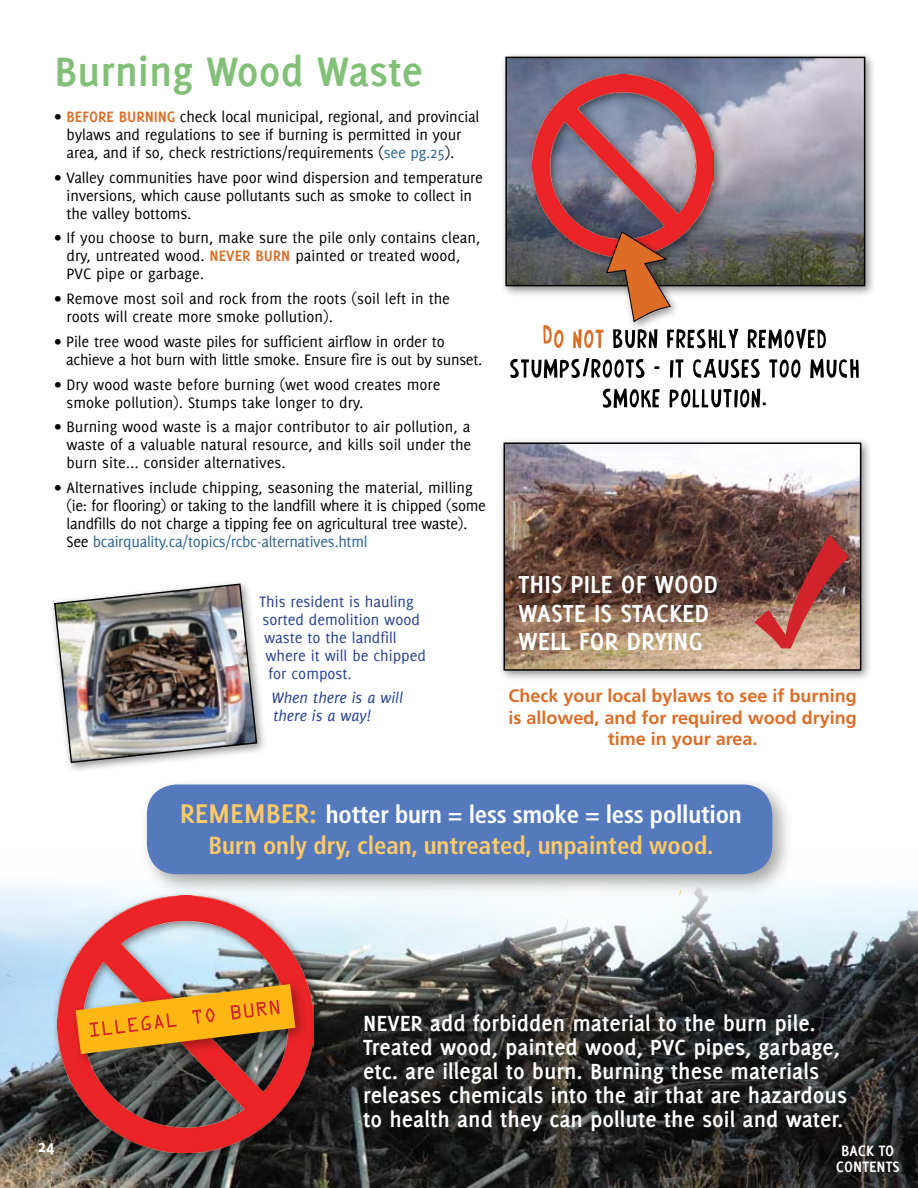
<style>
.page{position:relative;width:918px;height:1188px;background:#fff}
.page>*{position:absolute;margin:0;border:0;box-sizing:border-box;transform-origin:0 0}
.t1{font:700 45px "Delicious";color:#82c078}
.t2{font:700 27px/28.5px "Delicious";color:#fff}
.t3{font:700 condensed 24.75px/31.3px "Frutiger LT Std";color:#ffca66;text-align:center}
.t4{font:700 24px/24px "Delicious";color:#fff}
.t5{font:700 18px/21.6px "Frutiger";color:#db6d27;text-align:center}
.t6{font:700 18px "Delicious";color:#fff}
.t7{font:16.5px/18px "Delicious";letter-spacing:-.01em;color:#000}
.t8{font:16.5px "Delicious";color:#25408f}
.t9{font:italic 16.5px/18px "Delicious";color:#25408f}
.t10{font:700 16.5px/16.5px "Delicious";color:#fff;text-align:center}
.s1{font-weight:700;color:#db6d27}
.s2{color:#2e6393}
.s3{font-family:"Delicious";font-stretch:normal;font-size:29.7px}
.s4{color:#fff}
</style>
<div class="page">
<div style="left:497px;top:436px;width:375px;height:246px;background:#000;opacity:.45"></div>
<img style="left:507px;top:445px;width:351px;height:223px">
<div style="left:504px;top:442px;width:357px;height:229px;border:2px solid #000"></div>
<svg style="left:754px;top:535px;width:95px;height:113px;background:#92544d"></svg>
<div style="left:499px;top:51px;width:377px;height:246px;background:#000;opacity:.45"></div>
<img style="left:508px;top:60px;width:354px;height:223px">
<div style="left:505px;top:57px;width:360px;height:229px;border:2px solid #000"></div>
<div style="left:526px;top:69px;width:198px;height:198px;background:#000;opacity:.45"></div>
<img style="left:532px;top:75px;width:182px;height:181px">
<svg style="left:603px;top:389px;width:163px;height:19px"></svg>
<svg style="left:510px;top:358px;width:349px;height:20px"></svg>
<div style="left:600px;top:225px;width:79px;height:106px;background:#000;opacity:.45"></div>
<svg style="left:543px;top:231px;width:283px;height:118px"></svg>
<img style="left:0;top:884px;width:918px;height:304px">
<div style="left:51px;top:890px;width:274px;height:273px;background:#000;opacity:.45"></div>
<img style="left:57px;top:896px;width:257px;height:256px">
<div style="left:68px;top:976px;width:240px;height:91px;background:#000;opacity:.35"></div>
<img style="left:76px;top:984px;width:219px;height:70px">
<div style="left:138px;top:775px;width:656px;height:121px;background:#000;opacity:.35"></div>
<div style="left:147px;top:784px;width:625px;height:90px;background:#547abd;border-radius:30px"></div>
<div style="left:48px;top:577px;width:219px;height:196px;background:#000;opacity:.45"></div>
<img style="left:53px;top:583px;width:205px;height:181px">
<h1 class="t1" style="left:55px;top:46px;width:370px">Burning Wood Waste</h1>
<p class="t7" style="left:67px;top:107px;width:414px;text-indent:-12px">• <span class="s1">BEFORE BURNING</span> check local municipal, regional, and provincial bylaws and regulations to see if burning is permitted in your area, and if so, check restrictions/requirements (<span class="s2">see pg.25</span>).</p>
<p class="t7" style="left:67px;top:168px;width:418px;text-indent:-12px">• Valley communities have poor wind dispersion and temperature inversions, which cause pollutants such as smoke to collect in the valley bottoms.</p>
<p class="t7" style="left:67px;top:229px;width:415px;text-indent:-12px">• If you choose to burn, make sure the pile only contains clean, dry, untreated wood. <span class="s1">NEVER BURN</span> painted or treated wood,<br>PVC pipe or garbage.</p>
<p class="t7" style="left:67px;top:290px;width:385px;text-indent:-12px">• Remove most soil and rock from the roots (soil left in the roots will create more smoke pollution).</p>
<p class="t7" style="left:66px;top:332px;width:418px;text-indent:-12px">• Pile tree wood waste piles for sufficient airflow in order to achieve a hot burn with little smoke. Ensure fire is out by sunset.</p>
<p class="t7" style="left:67px;top:375px;width:375px;text-indent:-12px">• Dry wood waste before burning (wet wood creates more smoke pollution). Stumps take longer to dry.</p>
<p class="t7" style="left:67px;top:418px;width:406px;text-align:justify;text-indent:-12px">• Burning wood waste is a major contributor to air pollution, a waste of a valuable natural resource, and kills soil under the burn site... consider alternatives.</p>
<p class="t7" style="left:67px;top:479px;width:421px;text-indent:-12px">• Alternatives include chipping, seasoning the material, milling (ie: for flooring) or taking to the landfill where it is chipped (some landfills do not charge a tipping fee on agricultural tree waste).<br>See <span class="s2">bcairquality.ca/topics/rcbc-alternatives.html</span></p>
<p class="t8" style="left:260px;top:592px;width:156px">This resident is hauling</p>
<p class="t8" style="left:263px;top:610px;width:159px">sorted demolition wood</p>
<p class="t8" style="left:264px;top:628px;width:134px">waste to the landfill</p>
<p class="t8" style="left:266px;top:646px;width:162px">where it will be chipped</p>
<p class="t8" style="left:269px;top:664px;width:85px">for compost.</p>
<p class="t9" style="left:272px;top:689px;width:133px">When there is a will there is a way!</p>
<h2 class="t2" style="left:519px;top:570px;width:201px">THIS PILE OF WOOD<br>WASTE IS STACKED<br>WELL FOR DRYING</h2>
<p class="t5" style="left:509px;top:685px;width:350px">Check your local bylaws to see if burning is allowed, and for required wood drying time in your area.</p>
<p class="t6" style="left:38px;top:1136px;width:18px">24</p>
<h3 class="t3" style="left:180px;top:798px;width:563px"><span class="s3">REMEMBER:</span> <span class="s4">hotter burn = less smoke = less pollution<br></span>Burn only dry, clean, untreated, unpainted wood.</h3>
<p class="t4" style="left:363px;top:1011px;width:485px">NEVER add forbidden material to the burn pile.<br>Treated wood, painted wood, PVC pipes, garbage, etc. are illegal to burn. Burning these materials releases chemicals into the air that are hazardous to health and they can pollute the soil and water.</p>
<p class="t10" style="left:836px;top:1142px;width:65px">BACK TO<br>CONTENTS</p>
</div>
